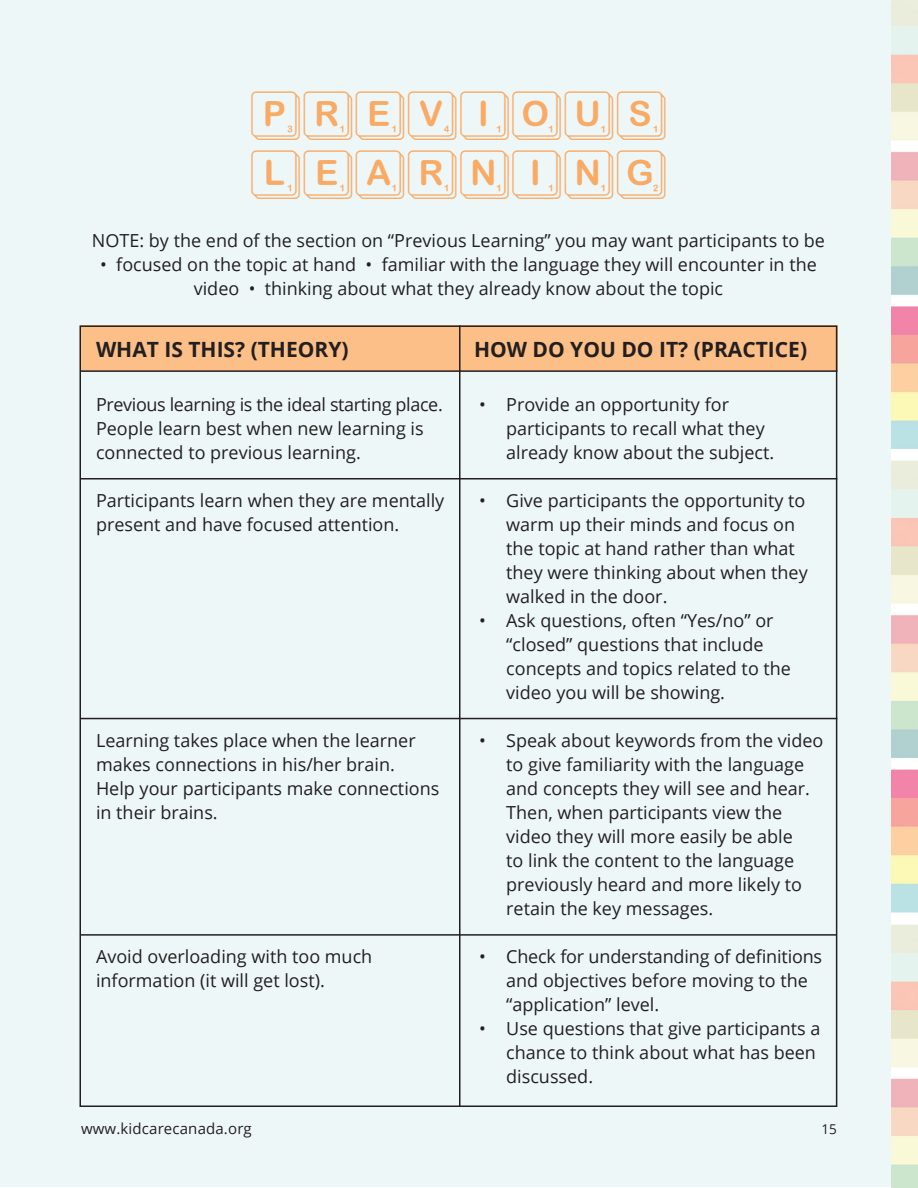
<style>
.page{position:relative;width:918px;height:1188px;background:#fff}
.page>*{position:absolute;margin:0;border:0;box-sizing:border-box;transform-origin:0 0}
.t1{font:48px/58.5px "Scramble";color:#f9ab66}
.t2{font:700 21px "Open Sans";color:#231f20}
.t3{font:18px/24px "Open Sans";color:#231f20}
.t4{font:15px "Open Sans";letter-spacing:.01em;color:#231f20}
.t5{font:13.5px "Open Sans";color:#231f20}
</style>
<div class="page">
<div style="left:1px;top:1px;width:916px;height:1186px;background:#edf7f8"></div>
<img style="left:891px;top:0;width:27px;height:1188px">
<div style="left:80px;top:325px;width:757px;height:46px;background:#fbbf87"></div>
<hr style="left:80px;top:478px;width:757px;height:2px;background:#231f20">
<hr style="left:81px;top:370px;width:756px;height:2px;background:#231f20">
<hr style="left:459px;top:325px;width:1px;height:782px;background:#231f20">
<hr style="left:80px;top:718px;width:757px;height:1px;background:#231f20">
<hr style="left:80px;top:934px;width:757px;height:2px;background:#231f20">
<h1 class="t1" style="left:250px;top:92px;width:419px">PREVIOUS<br>LEARNING</h1>
<p class="t3" style="left:92px;top:228px;width:735px">NOTE: by the end of the section on “Previous Learning” you may want participants to be</p>
<p class="t3" style="left:100px;top:252px;width:718px;text-align:center">• focused on the topic at hand • familiar with the language they will encounter in the video • thinking about what they already know about the topic</p>
<p class="t2" style="left:96px;top:334px;width:254px">WHAT IS THIS? (THEORY)</p>
<p class="t2" style="left:474px;top:334px;width:335px">HOW DO YOU DO IT? (PRACTICE)</p>
<p class="t3" style="left:96px;top:392px;width:348px">Previous learning is the ideal starting place.<br>People learn best when new learning is connected to previous learning.</p>
<p class="t3" style="left:96px;top:488px;width:350px">Participants learn when they are mentally present and have focused attention.</p>
<p class="t3" style="left:96px;top:728px;width:345px">Learning takes place when the learner makes connections in his/her brain.<br>Help your participants make connections in their brains.</p>
<p class="t3" style="left:96px;top:944px;width:278px">Avoid overloading with too much information (it will get lost).</p>
<p class="t3" style="left:506px;top:392px;width:270px;text-indent:-27px">• Provide an opportunity for participants to recall what they already know about the subject.</p>
<p class="t3" style="left:506px;top:488px;width:303px;text-indent:-27px">• Give participants the opportunity to warm up their minds and focus on the topic at hand rather than what they were thinking about when they walked in the door.</p>
<p class="t3" style="left:506px;top:608px;width:286px;text-indent:-27px">• Ask questions, often “Yes/no” or “closed” questions that include concepts and topics related to the video you will be showing.</p>
<p class="t3" style="left:506px;top:728px;width:319px;text-indent:-27px">• Speak about keywords from the video to give familiarity with the language and concepts they will see and hear.<br>Then, when participants view the video they will more easily be able<br>to link the content to the language previously heard and more likely to retain the key messages.</p>
<p class="t3" style="left:506px;top:944px;width:317px;text-indent:-27px">• Check for understanding of definitions and objectives before moving to the “application” level.</p>
<p class="t3" style="left:506px;top:1016px;width:316px;text-indent:-27px">• Use questions that give participants a chance to think about what has been discussed.</p>
<p class="t4" style="left:81px;top:1118px;width:172px">www.kidcarecanada.org</p>
<p class="t5" style="left:821px;top:1120px;width:17px">15</p>
</div>
